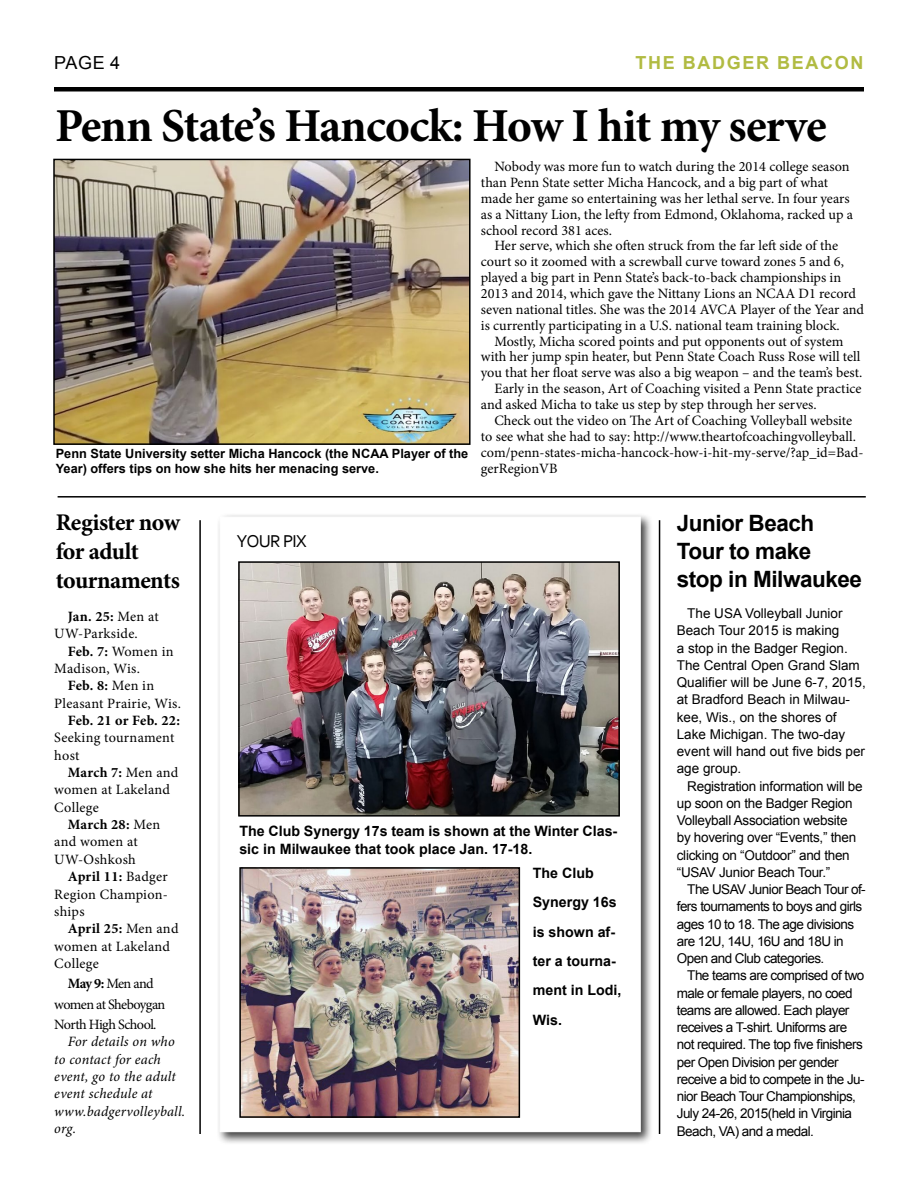
<style>
.page{position:relative;width:918px;height:1188px;background:#fff}
.page>*{position:absolute;margin:0;border:0;box-sizing:border-box;transform-origin:0 0}
.t1{font:700 47.25px "Minion Pro";letter-spacing:-.025em;color:#000}
.t2{font:700 24px/28.8px "Minion Pro";letter-spacing:-.025em;color:#000}
.t3{font:700 22.5px/28px "Arial";letter-spacing:-.02em;color:#000}
.t4{font:700 18px "Arial";color:#b1bb42}
.t5{font:18px "Corbel";letter-spacing:-.04em;color:#000}
.t6{font:18px "Arial";color:#000}
.t7{font:14.25px/17.4px "Minion Pro";color:#000}
.t8{font:700 14.25px/29.4px "Arial";color:#000}
.t9{font:italic 14.25px/17.4px "Minion Pro";letter-spacing:.015em;color:#000}
.t10{font:14.25px/20.4px "Minion Pro";letter-spacing:-.045em;color:#000}
.t11{font:14.25px/17.4px "Minion Pro";letter-spacing:.02em;color:#000}
.t12{font:700 14.25px "Minion Pro";letter-spacing:.015em;color:#000}
.t13{font:13.5px/17.2px "Arial";letter-spacing:-.04em;color:#000}
.t14{font:13.5px/17.2px "Arial";color:#000}
.t15{font:13.5px/17.2px "Arial";letter-spacing:-.02em;color:#000}
.t16{font:700 12.75px/15.3px "Arial";color:#000}
.s1{font-weight:700}
</style>
<div class="page">
<div style="left:54px;top:87px;width:810px;height:5px;background:#000"></div>
<img style="left:56px;top:162px;width:412px;height:280px">
<div style="left:53px;top:159px;width:418px;height:286px;border:2px solid #000"></div>
<hr style="left:58px;top:496px;width:808px;height:2px;background:#000">
<hr style="left:199px;top:520px;width:2px;height:614px;background:#000">
<hr style="left:659px;top:520px;width:1px;height:614px;background:#000">
<div style="left:216px;top:513px;width:438px;height:632px;background:#000;opacity:.75"></div>
<div style="left:220px;top:517px;width:421px;height:615px;background:#fff;border:1px solid #fff"></div>
<img style="left:242px;top:870px;width:275px;height:245px">
<div style="left:239px;top:867px;width:281px;height:251px;border:2px solid #000"></div>
<img style="left:241px;top:564px;width:376px;height:250px">
<div style="left:238px;top:561px;width:382px;height:256px;border:2px solid #000"></div>
<p class="t6" style="left:54px;top:51px;width:67px">page 4</p>
<p class="t4" style="left:636px;top:50px;width:14px">the</p>
<p class="t4" style="left:683px;top:50px;width:15px">bad</p>
<p class="t4" style="left:727px;top:50px;width:65px">ger bea</p>
<p class="t4" style="left:820px;top:50px;width:42px">con</p>
<h1 class="t1" style="left:55px;top:92px;width:773px">Penn State’s Hancock: How I hit my serve</h1>
<p class="t16" style="left:56px;top:446px;width:414px">Penn State University setter Micha Hancock (the NCAA Player of the<br>Year) offers tips on how she hits her menacing serve.</p>
<p class="t7" style="left:481px;top:159px;width:374px;line-height:15.9px;text-indent:13px">Nobody was more fun to watch during the 2014 college season than Penn State setter Micha Hancock, and a big part of what made her game so entertaining was her lethal serve. In four years as a Nittany Lion, the lefty from Edmond, Oklahoma, racked up a school record 381 aces.</p>
<p class="t7" style="left:481px;top:238px;width:385px;line-height:15.9px;text-indent:13px">Her serve, which she often struck from the far left side of the court so it zoomed with a screwball curve toward zones 5 and 6, played a big part in Penn State’s back-to-back championships in 2013 and 2014, which gave the Nittany Lions an NCAA D1 record seven national titles. She was the 2014 AVCA Player of the Year and is currently participating in a U.S. national team training block.</p>
<p class="t7" style="left:494px;top:332px;width:351px">Mostly, Micha scored points and put opponents out of system</p>
<p class="t7" style="left:481px;top:348px;width:381px">with her jump spin heater, but Penn State Coach Russ Rose will tell</p>
<p class="t7" style="left:481px;top:364px;width:383px">you that her float serve was also a big weapon – and the team’s best.</p>
<p class="t7" style="left:494px;top:380px;width:369px">Early in the season, Art of Coaching visited a Penn State practice</p>
<p class="t7" style="left:481px;top:396px;width:337px">and asked Micha to take us step by step through her serves.</p>
<p class="t7" style="left:494px;top:412px;width:359px">Check out the video on The Art of Coaching Volleyball website</p>
<p class="t7" style="left:481px;top:428px;width:377px">to see what she had to say: http://www.theartofcoachingvolleyball.</p>
<p class="t7" style="left:481px;top:443px;width:384px">com/penn-states-micha-hancock-how-i-hit-my-serve/?ap_id=Bad-</p>
<p class="t7" style="left:481px;top:459px;width:78px">gerRegionVB</p>
<h2 class="t2" style="left:56px;top:508px;width:126px">Register now for adult tournaments</h2>
<p class="t11" style="left:54px;top:608px;width:106px;text-indent:13px"><span class="s1">Jan. 25:</span> Men at<br>UW-Parkside.</p>
<p class="t7" style="left:54px;top:642px;width:121px;text-indent:13px"><span class="s1">Feb. 7:</span> Women in<br>Madison, Wis.</p>
<p class="t7" style="left:54px;top:677px;width:128px;text-indent:13px"><span class="s1">Feb. 8:</span> Men in<br>Pleasant Prairie, Wis.</p>
<p class="t12" style="left:68px;top:710px;width:114px">Feb. 21 or Feb. 22:</p>
<p class="t7" style="left:54px;top:729px;width:122px">Seeking tournament host</p>
<p class="t7" style="left:54px;top:764px;width:126px;text-indent:13px"><span class="s1">March 7:</span> Men and women at Lakeland<br>College</p>
<p class="t7" style="left:54px;top:816px;width:107px;text-indent:13px"><span class="s1">March 28:</span> Men and women at<br>UW-Oshkosh</p>
<p class="t7" style="left:54px;top:868px;width:115px;text-align:justify;text-indent:13px"><span class="s1">April 11:</span> Badger Region Champion&shy;ships</p>
<p class="t7" style="left:54px;top:920px;width:126px;text-indent:13px"><span class="s1">April 25:</span> Men and women at Lakeland<br>College</p>
<p class="t10" style="left:54px;top:974px;width:113px;text-indent:13px"><span class="s1">May 9:</span> Men and women at Sheboygan<br>North High School.</p>
<p class="t9" style="left:54px;top:1033px;width:132px;text-indent:13px">For details on who to contact for each event, go to the adult event schedule at www.badgervolleyball. org.</p>
<p class="t5" style="left:237px;top:530px;width:71px">YOUR PIX</p>
<p class="t8" style="left:239px;top:822px;width:379px;line-height:17.9px">The Club Synergy 17s team is shown at the Winter Clas&shy;sic in Milwaukee that took place Jan. 17-18.</p>
<p class="t8" style="left:533px;top:858px;width:90px">The Club<br>Synergy 16s is shown af&shy;ter a tourna&shy;ment in Lodi,<br>Wis.</p>
<h3 class="t3" style="left:677px;top:510px;width:187px">Junior Beach<br>Tour to make stop in Milwaukee</h3>
<p class="t14" style="left:677px;top:605px;width:190px;text-indent:11px">The USA Volleyball Junior<br>Beach Tour 2015 is making<br>a stop in the Badger Region.<br>The Central Open Grand Slam<br>Qualifier will be June 6-7, 2015, at Bradford Beach in Milwau&shy;kee, Wis., on the shores of<br>Lake Michigan. The two-day event will hand out five bids per age group.</p>
<p class="t15" style="left:677px;top:777px;width:187px;text-indent:11px">Registration information will be up soon on the Badger Region<br>Volleyball Association website by hovering over “Events,” then clicking on “Outdoor” and then “USAV Junior Beach Tour.”</p>
<p class="t13" style="left:677px;top:881px;width:190px;text-indent:11px">The USAV Junior Beach Tour of&shy;fers tournaments to boys and girls ages 10 to 18. The age divisions are 12U, 14U, 16U and 18U in<br>Open and Club categories.</p>
<p class="t13" style="left:677px;top:967px;width:189px;text-indent:11px">The teams are comprised of two male or female players, no coed teams are allowed. Each player receives a T-shirt. Uniforms are not required. The top five finishers per Open Division per gender receive a bid to compete in the Ju&shy;nior Beach Tour Championships,<br>July 24-26, 2015(held in Virginia<br>Beach, VA) and a medal.</p>
</div>
